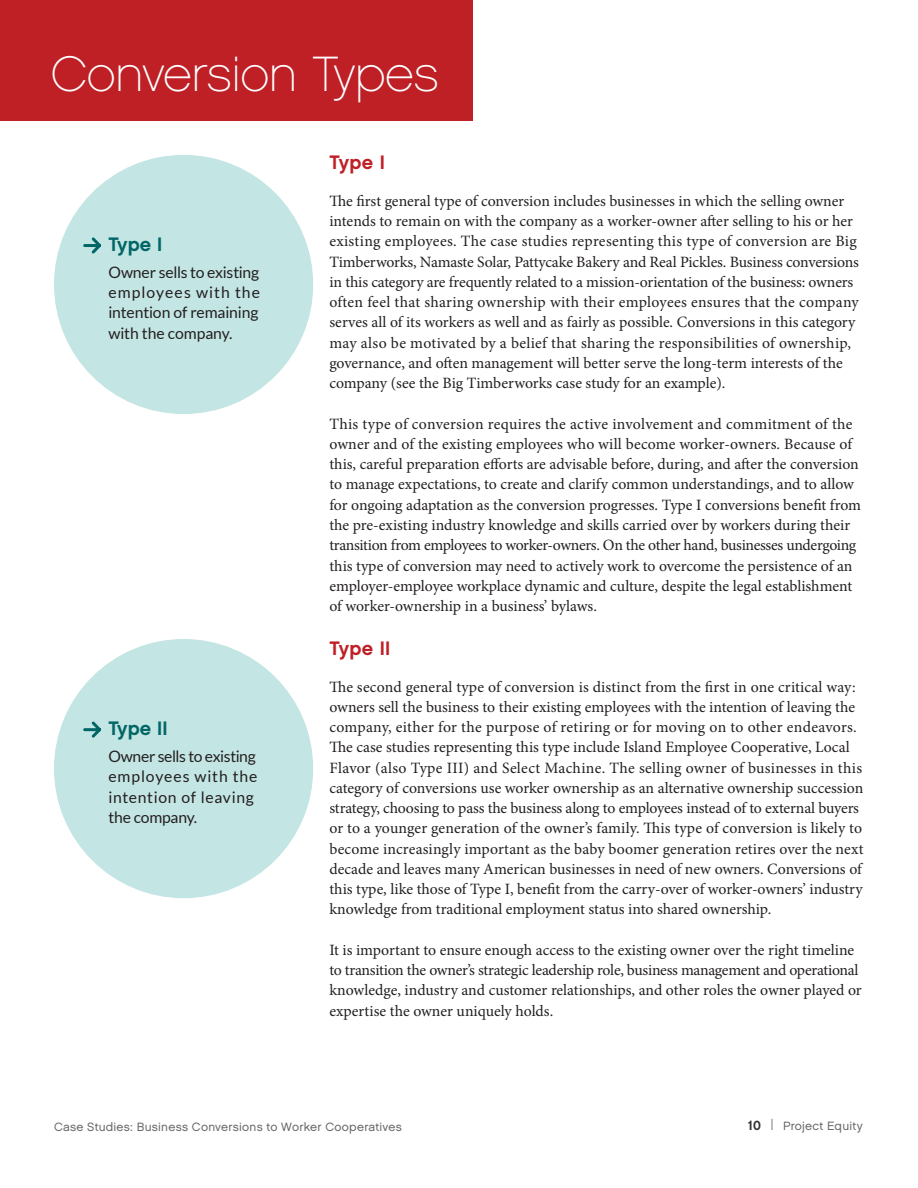
<style>
.page{position:relative;width:918px;height:1188px;background:#fff}
.page>*{position:absolute;margin:0;border:0;box-sizing:border-box;transform-origin:0 0}
.t1{font:49.5px "Chalet Paris Nineteen Sixty";letter-spacing:-.005em;color:#fff}
.t2{font:19.5px "Chalet New York Nineteen Sixty";letter-spacing:.015em;color:#be2026}
.t3{font:19.5px "Chalet New York Nineteen Sixty";color:#016666}
.t4{font:15.75px/20.2px "Minion Pro";color:#231f20}
.t5{font:15.75px/20.2px "Lato";color:#231f20;text-align:justify}
.t6{font:15.75px/20.2px "Lato";letter-spacing:.035em;color:#231f20}
.t7{font:12px "Chalet London Nineteen Sixty";letter-spacing:.02em;color:#666767}
.s1{font-family:"Chalet New York Nineteen Sixty";font-size:13.5px;color:#343433}
.s2{font-size:15px;color:#99999a}
</style>
<div class="page">
<div style="left:0;top:0;width:472px;height:120px;background:#be2026"></div>
<div style="left:54px;top:155px;width:259px;height:259px;background:#c3e5e3;border-radius:50%"></div>
<svg style="left:83px;top:237px;width:18px;height:17px"></svg>
<div style="left:54px;top:639px;width:259px;height:259px;background:#c3e5e3;border-radius:50%"></div>
<svg style="left:83px;top:721px;width:18px;height:17px"></svg>
<h1 class="t1" style="left:51px;top:45px;width:389px">Conversion Types</h1>
<p class="t3" style="left:108px;top:232px;width:55px">Type I</p>
<p class="t5" style="left:108px;top:262px;width:153px">Owner sells to existing employees with the intention of remaining with the company.</p>
<p class="t3" style="left:108px;top:716px;width:61px">Type II</p>
<p class="t6" style="left:108px;top:746px;width:151px">Owner sells to existing employees with the intention of leaving the company.</p>
<p class="t2" style="left:329px;top:150px;width:57px">Type I</p>
<p class="t4" style="left:329px;top:191px;width:531px">The first general type of conversion includes businesses in which the selling owner intends to remain on with the company as a worker-owner after selling to his or her existing employees. The case studies representing this type of conversion are Big Timberworks, Namaste Solar, Pattycake Bakery and Real Pickles. Business conversions in this category are frequently related to a mission-orientation of the business: owners often feel that sharing ownership with their employees ensures that the company serves all of its workers as well and as fairly as possible. Conversions in this category may also be motivated by a belief that sharing the responsibilities of ownership, governance, and often management will better serve the long-term interests of the company (see the Big Timberworks case study for an example).</p>
<p class="t4" style="left:329px;top:414px;width:533px">This type of conversion requires the active involvement and commitment of the owner and of the existing employees who will become worker-owners. Because of this, careful preparation efforts are advisable before, during, and after the conversion to manage expectations, to create and clarify common understandings, and to allow for ongoing adaptation as the conversion progresses. Type I conversions benefit from the pre-existing industry knowledge and skills carried over by workers during their transition from employees to worker-owners. On the other hand, businesses undergoing this type of conversion may need to actively work to overcome the persistence of an employer-employee workplace dynamic and culture, despite the legal establishment of worker-ownership in a business’ bylaws.</p>
<p class="t2" style="left:329px;top:636px;width:63px">Type II</p>
<p class="t4" style="left:329px;top:677px;width:536px">The second general type of conversion is distinct from the first in one critical way: owners sell the business to their existing employees with the intention of leaving the company, either for the purpose of retiring or for moving on to other endeavors.<br>The case studies representing this type include Island Employee Cooperative, Local Flavor (also Type III) and Select Machine. The selling owner of businesses in this category of conversions use worker ownership as an alternative ownership succession strategy, choosing to pass the business along to employees instead of to external buyers or to a younger generation of the owner’s family. This type of conversion is likely to become increasingly important as the baby boomer generation retires over the next decade and leaves many American businesses in need of new owners. Conversions of this type, like those of Type I, benefit from the carry-over of worker-owners’ industry knowledge from traditional employment status into shared ownership.</p>
<p class="t4" style="left:329px;top:940px;width:534px">It is important to ensure enough access to the existing owner over the right timeline to transition the owner’s strategic leadership role, business management and operational knowledge, industry and customer relationships, and other roles the owner played or expertise the owner uniquely holds.</p>
<p class="t7" style="left:54px;top:1119px;width:349px">Case Studies: Business Conversions to Worker Cooperatives</p>
<p class="t7" style="left:748px;top:1118px;width:117px"><span class="s1">10</span> <span class="s2">|</span> Project Equity</p>
</div>
